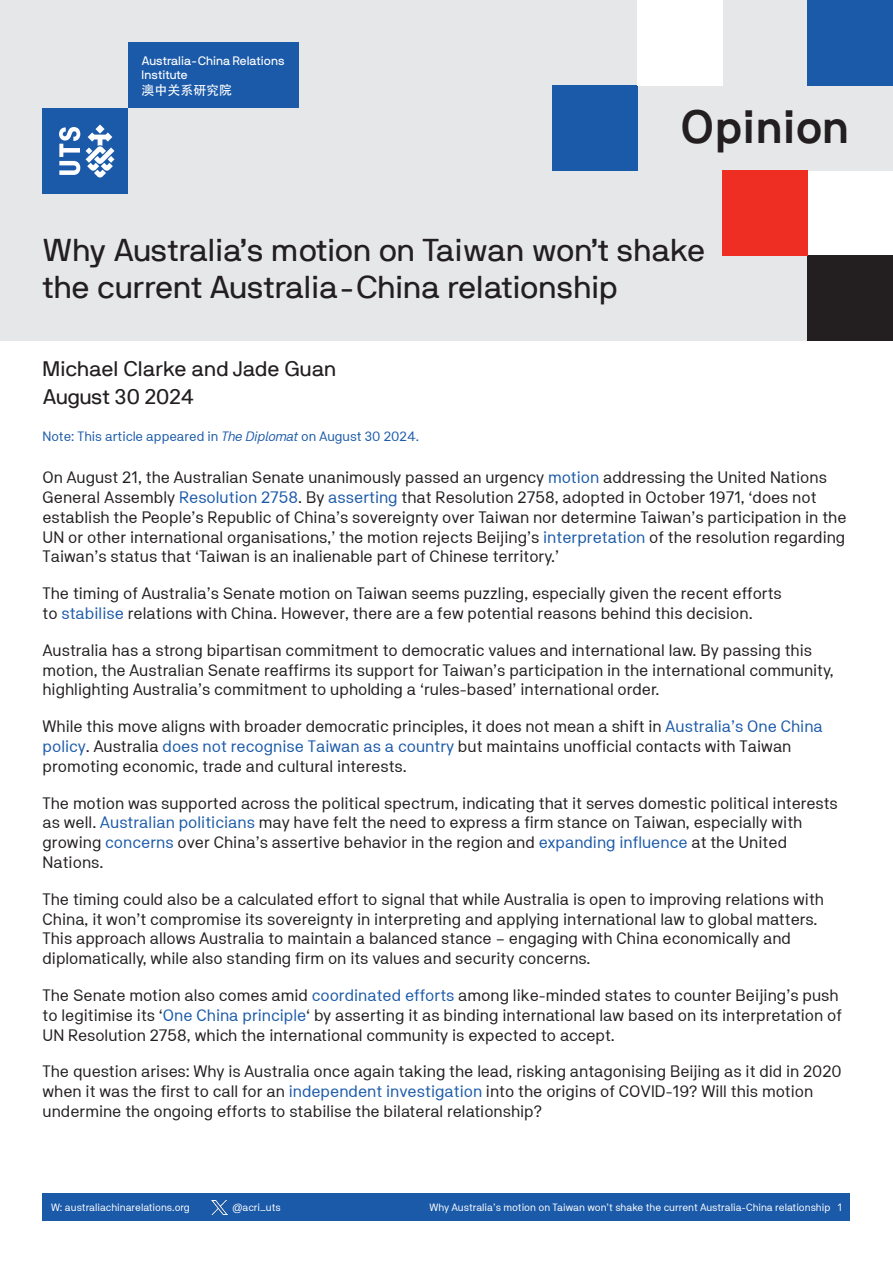
<style>
.page{position:relative;width:893px;height:1263px;background:#fff}
.page>*{position:absolute;margin:0;border:0;box-sizing:border-box;transform-origin:0 0}
.Report_title{font:700 46.5px "NB International Pro";letter-spacing:-.005em;color:#231f20}
.Report_title-2{font:31.5px/37.8px "NB International Pro";color:#231f20}
.Author_details_and_date{font:21px "NB International Pro";color:#231f20}
.Body_Copy{font:16.5px/19.8px "NB Akademie Std";color:#231f20}
.Article_information{font:13.5px "NB Akademie Std";color:#1b5aa9}
.t1{font:12.9px "Adobe Heiti Std Regular G Bpc EUC H";color:#fff}
.t2{font:12.15px/14.7px "NB International Pro";color:#fff}
.t3{font:10.5px "NB Akademie Std";color:#fff}
.s1{font-style:italic}
.s2{color:#1b5aa9}
</style>
<div class="page">
<div style="left:43px;top:1193px;width:807px;height:27px;background:#1b5aa9"></div>
<img style="left:212px;top:1200px;width:15px;height:15px">
<div style="left:0;top:0;width:808px;height:340px;background:#e6e7e9"></div>
<div style="left:808px;top:85px;width:85px;height:85px;background:#e6e7e9"></div>
<div style="left:553px;top:85px;width:85px;height:85px;background:#1b5aa9"></div>
<div style="left:808px;top:255px;width:85px;height:85px;background:#231f20"></div>
<div style="left:808px;top:0;width:85px;height:85px;background:#1b5aa9"></div>
<div style="left:638px;top:0;width:85px;height:85px;background:#fff"></div>
<div style="left:723px;top:170px;width:85px;height:85px;background:#ee2e22"></div>
<div style="left:43px;top:108px;width:85px;height:85px;background:#1b5aa9"></div>
<div style="left:128px;top:43px;width:171px;height:65px;background:#1b5aa9"></div>
<svg style="left:86px;top:125px;width:28px;height:53px"></svg>
<svg style="left:59px;top:127px;width:21px;height:48px"></svg>
<p class="t2" style="left:142px;top:53px;width:145px">Australia-China Relations<br>Institute</p>
<p class="t1" style="left:142px;top:83px;width:92px">澳中关系研究院</p>
<p class="Report_title" style="left:681px;top:100px;width:171px">Opinion</p>
<p class="Report_title-2" style="left:43px;top:230px;width:664px">Why Australia’s motion on Taiwan won’t shake the current Australia-China relationship</p>
<p class="Author_details_and_date" style="left:43px;top:356px;width:295px">Michael Clarke and Jade Guan</p>
<p class="Author_details_and_date" style="left:43px;top:384px;width:153px">August 30 2024</p>
<p class="Article_information" style="left:43px;top:428px;width:378px">Note: This article appeared in <span class="s1">The Diplomat</span> on August 30 2024.</p>
<p class="Body_Copy" style="left:43px;top:467px;width:805px">On August 21, the Australian Senate unanimously passed an urgency <span class="s2">motion</span> addressing the United Nations General Assembly <span class="s2">Resolution 2758</span>. By <span class="s2">asserting</span> that Resolution 2758, adopted in October 1971, ‘does not establish the People’s Republic of China’s sovereignty over Taiwan nor determine Taiwan’s participation in the UN or other international organisations,’ the motion rejects Beijing’s <span class="s2">interpretation</span> of the resolution regarding Taiwan’s status that ‘Taiwan is an inalienable part of Chinese territory.’</p>
<p class="Body_Copy" style="left:43px;top:583px;width:741px">The timing of Australia’s Senate motion on Taiwan seems puzzling, especially given the recent efforts to <span class="s2">stabilise</span> relations with China. However, there are a few potential reasons behind this decision.</p>
<p class="Body_Copy" style="left:43px;top:640px;width:793px">Australia has a strong bipartisan commitment to democratic values and international law. By passing this motion, the Australian Senate reaffirms its support for Taiwan’s participation in the international community, highlighting Australia’s commitment to upholding a ‘rules-based’ international order.</p>
<p class="Body_Copy" style="left:43px;top:716px;width:782px">While this move aligns with broader democratic principles, it does not mean a shift in <span class="s2">Australia’s One China policy</span>. Australia <span class="s2">does not recognise Taiwan as a country</span> but maintains unofficial contacts with Taiwan promoting economic, trade and cultural interests.</p>
<p class="Body_Copy" style="left:43px;top:793px;width:797px">The motion was supported across the political spectrum, indicating that it serves domestic political interests as well. <span class="s2">Australian politicians</span> may have felt the need to express a firm stance on Taiwan, especially with growing <span class="s2">concerns</span> over China’s assertive behavior in the region and <span class="s2">expanding influence</span> at the United Nations.</p>
<p class="Body_Copy" style="left:43px;top:889px;width:783px">The timing could also be a calculated effort to signal that while Australia is open to improving relations with China, it won’t compromise its sovereignty in interpreting and applying international law to global matters.<br>This approach allows Australia to maintain a balanced stance – engaging with China economically and diplomatically, while also standing firm on its values and security concerns.</p>
<p class="Body_Copy" style="left:43px;top:985px;width:801px">The Senate motion also comes amid <span class="s2">coordinated efforts</span> among like-minded states to counter Beijing’s push to legitimise its ‘<span class="s2">One China principle</span>‘ by asserting it as binding international law based on its interpretation of<br>UN Resolution 2758, which the international community is expected to accept.</p>
<p class="Body_Copy" style="left:43px;top:1061px;width:801px">The question arises: Why is Australia once again taking the lead, risking antagonising Beijing as it did in 2020 when it was the first to call for an <span class="s2">independent investigation</span> into the origins of COVID-19? Will this motion undermine the ongoing efforts to stabilise the bilateral relationship?</p>
<p class="t3" style="left:51px;top:1201px;width:140px">W: australiachinarelations.org</p>
<p class="t3" style="left:233px;top:1201px;width:50px">@acri_uts</p>
<p class="t3" style="left:430px;top:1201px;width:414px">Why Australia’s motion on Taiwan won’t shake the current Australia-China relationship 1</p>
</div>
